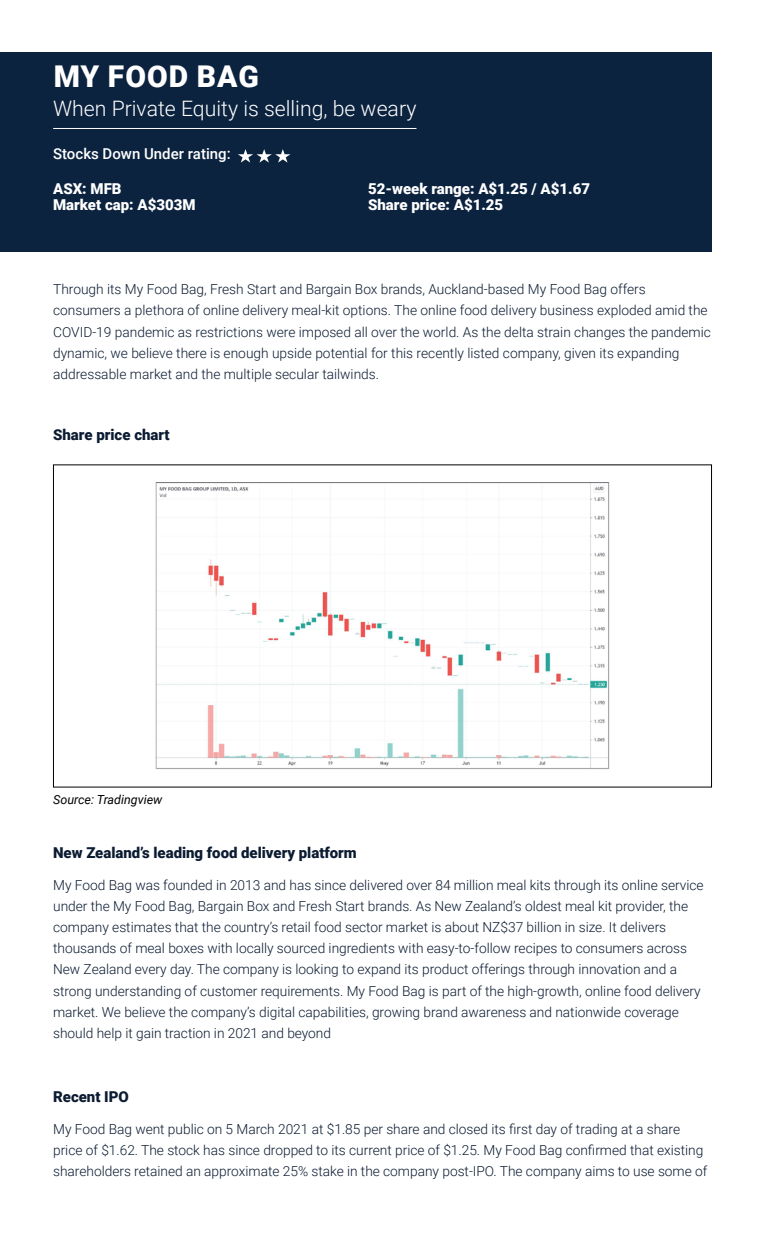
<style>
.page{position:relative;width:765px;height:1260px;background:#fff}
.page>*{position:absolute;margin:0;border:0;box-sizing:border-box;transform-origin:0 0}
.t1{font:900 30px "Roboto";letter-spacing:.035em;color:#fff}
.t2{font:300 21.25px "Roboto";color:#fff}
.t3{font:900 15px "Roboto";color:#fff}
.t4{font:900 15px "Roboto";color:#0b1b31}
.t5{font:500 15px "Roboto";color:#fff}
.t6{font:300 13.75px/21.2px "Roboto";color:#0b1b31}
.t7{font:italic 12.5px "Roboto";color:#000}
</style>
<div class="page">
<div style="left:0;top:52px;width:712px;height:200px;background:#0c233f"></div>
<hr style="left:53px;top:128px;width:364px;height:1px;background:#fff">
<img style="left:156px;top:482px;width:453px;height:287px">
<svg style="left:238px;top:149px;width:52px;height:14px"></svg>
<h1 class="t1" style="left:54px;top:56px;width:207px">MY FOOD BAG</h1>
<h2 class="t2" style="left:53px;top:94px;width:365px">When Private Equity is selling, be weary</h2>
<p class="t5" style="left:53px;top:143px;width:179px">Stocks Down Under rating:</p>
<p class="t3" style="left:53px;top:178px;width:70px">ASX: MFB</p>
<p class="t3" style="left:368px;top:178px;width:223px">52-week range: A$1.25 / A$1.67</p>
<p class="t3" style="left:53px;top:195px;width:144px">Market cap: A$303M</p>
<p class="t3" style="left:368px;top:195px;width:137px">Share price: A$1.25</p>
<p class="t6" style="left:53px;top:278px;width:659px">Through its My Food Bag, Fresh Start and Bargain Box brands, Auckland-based My Food Bag offers consumers a plethora of online delivery meal-kit options. The online food delivery business exploded amid the COVID-19 pandemic as restrictions were imposed all over the world. As the delta strain changes the pandemic dynamic, we believe there is enough upside potential for this recently listed company, given its expanding addressable market and the multiple secular tailwinds.</p>
<p class="t4" style="left:53px;top:425px;width:118px">Share price chart</p>
<p class="t7" style="left:53px;top:790px;width:111px">Source: Tradingview</p>
<p class="t4" style="left:53px;top:842px;width:305px">New Zealand’s leading food delivery platform</p>
<p class="t6" style="left:53px;top:874px;width:652px">My Food Bag was founded in 2013 and has since delivered over 84 million meal kits through its online service under the My Food Bag, Bargain Box and Fresh Start brands. As New Zealand’s oldest meal kit provider, the company estimates that the country’s retail food sector market is about NZ$37 billion in size. It delivers thousands of meal boxes with locally sourced ingredients with easy-to-follow recipes to consumers across New Zealand every day. The company is looking to expand its product offerings through innovation and a strong understanding of customer requirements. My Food Bag is part of the high-growth, online food delivery market. We believe the company’s digital capabilities, growing brand awareness and nationwide coverage should help it gain traction in 2021 and beyond</p>
<p class="t4" style="left:53px;top:1086px;width:77px">Recent IPO</p>
<p class="t6" style="left:53px;top:1118px;width:656px">My Food Bag went public on 5 March 2021 at $1.85 per share and closed its first day of trading at a share price of $1.62. The stock has since dropped to its current price of $1.25. My Food Bag confirmed that existing shareholders retained an approximate 25% stake in the company post-IPO. The company aims to use some of</p>
</div>
